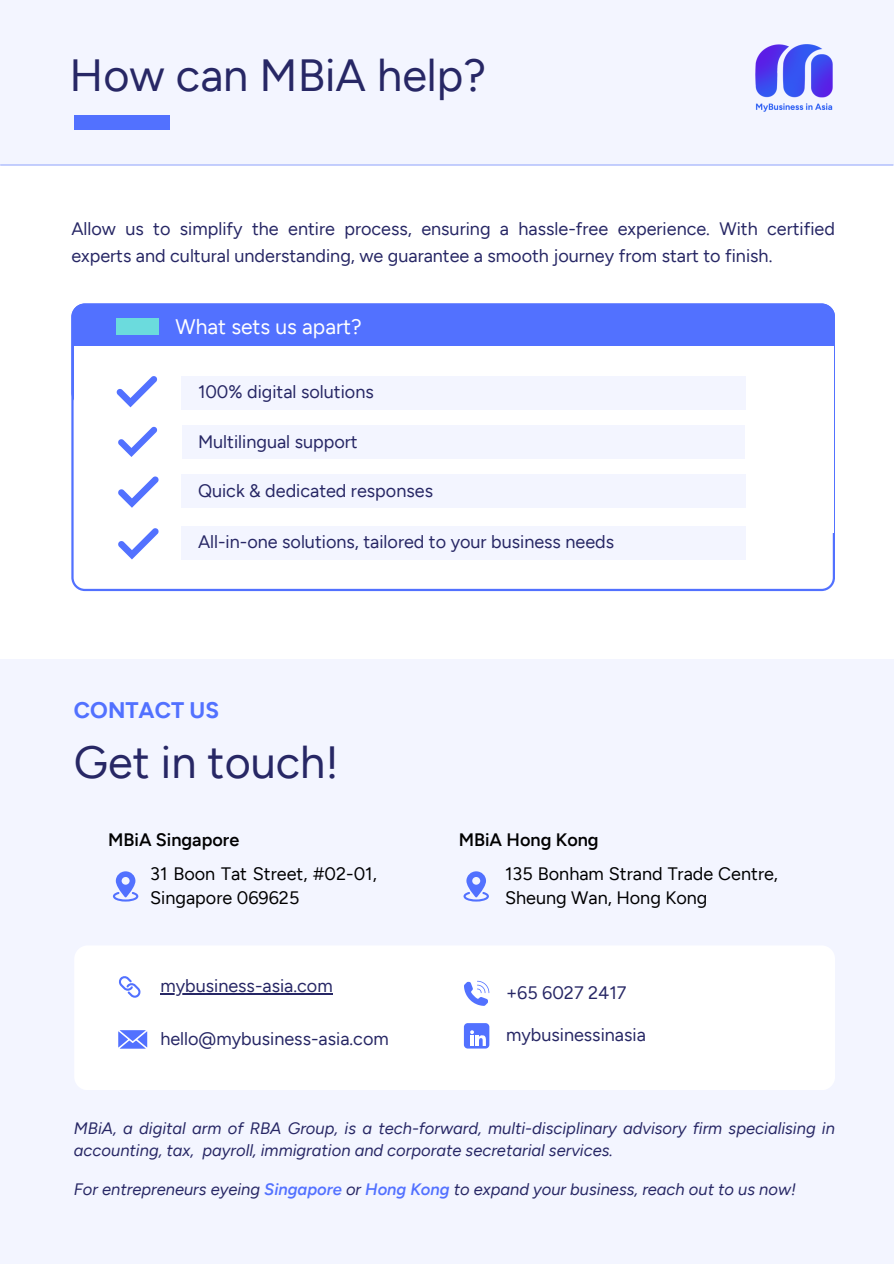
<style>
.page{position:relative;width:894px;height:1264px;background:#fff}
.page>*{position:absolute;margin:0;border:0;box-sizing:border-box;transform-origin:0 0}
.t1{font:45px "Oak Sans";color:#272765}
.t2{font:700 22.5px "Oak Sans";color:#5271ff}
.t3{font:21px "Oak Sans";color:#fff}
.t4{font:18px/27px "Oak Sans";color:#272765}
.t5{font:18px/24.8px "Oak Sans";color:#000}
.t6{font:600 18px "Oak Sans";color:#000}
.t7{font:italic 16.5px/22.5px "Oak Sans";color:#272765}
.s1{font-weight:600;color:#5271ff}
</style>
<div class="page">
<div style="left:0;top:1px;width:893px;height:164px;background:#f3f5ff"></div>
<hr style="left:1px;top:164px;width:891px;height:1px;background:#9aacfd">
<svg style="left:71px;top:303px;width:763px;height:288px"></svg>
<div style="left:71px;top:303px;width:763px;height:103px;background:#5271ff;border-radius:14px"></div>
<div style="left:74px;top:346px;width:759px;height:187px;background:#fff"></div>
<svg style="left:116px;top:376px;width:41px;height:31px"></svg>
<svg style="left:118px;top:426px;width:39px;height:31px"></svg>
<svg style="left:118px;top:476px;width:41px;height:31px"></svg>
<svg style="left:118px;top:528px;width:41px;height:31px"></svg>
<div style="left:181px;top:376px;width:564px;height:33px;background:#f3f5ff"></div>
<div style="left:182px;top:425px;width:563px;height:33px;background:#f3f5ff"></div>
<div style="left:181px;top:474px;width:564px;height:34px;background:#f3f5ff"></div>
<div style="left:181px;top:525px;width:564px;height:34px;background:#f3f5ff"></div>
<div style="left:116px;top:318px;width:43px;height:17px;background:#6bdbdd"></div>
<div style="left:0;top:658px;width:893px;height:605px;background:#f3f5ff"></div>
<div style="left:74px;top:945px;width:760px;height:145px;background:#fff;border-radius:14px"></div>
<svg style="left:464px;top:980px;width:25px;height:25px"></svg>
<svg style="left:119px;top:976px;width:22px;height:21px"></svg>
<svg style="left:118px;top:1030px;width:29px;height:18px"></svg>
<div style="left:74px;top:115px;width:96px;height:15px;background:#5271ff"></div>
<img style="left:755px;top:44px;width:78px;height:68px">
<svg style="left:113px;top:871px;width:25px;height:30px"></svg>
<svg style="left:463px;top:871px;width:26px;height:30px"></svg>
<div style="left:464px;top:1023px;width:25px;height:25px;background:#5271ff;border-radius:4px"></div>
<svg style="left:470px;top:1030px;width:16px;height:15px"></svg>
<hr style="left:160px;top:993px;width:172px;height:1px;background:#272765">
<p class="t1" style="left:70px;top:49px;width:418px">How can MBiA help?</p>
<p class="t4" style="left:71px;top:215px;width:765px">Allow us to simplify the entire process, ensuring a hassle-free experience. With certified experts and cultural understanding, we guarantee a smooth journey from start to finish.</p>
<h1 class="t3" style="left:175px;top:314px;width:187px">What sets us apart?</h1>
<p class="t4" style="left:198px;top:378px;width:177px">100% digital solutions</p>
<p class="t4" style="left:198px;top:427px;width:161px">Multilingual support</p>
<p class="t4" style="left:198px;top:477px;width:236px">Quick &amp; dedicated responses</p>
<h2 class="t4" style="left:198px;top:528px;width:417px">All-in-one solutions, tailored to your business needs</h2>
<h4 class="t2" style="left:74px;top:697px;width:147px">CONTACT US</h4>
<p class="t1" style="left:74px;top:735px;width:266px">Get in touch!</p>
<p class="t6" style="left:108px;top:828px;width:133px">MBiA Singapore</p>
<p class="t5" style="left:150px;top:861px;width:228px">31 Boon Tat Street, #02-01,<br>Singapore 069625</p>
<p class="t4" style="left:160px;top:972px;width:174px">mybusiness-asia.com</p>
<p class="t4" style="left:160px;top:1025px;width:230px">hello@mybusiness-asia.com</p>
<p class="t6" style="left:458px;top:828px;width:141px">MBiA Hong Kong</p>
<p class="t5" style="left:505px;top:861px;width:274px">135 Bonham Strand Trade Centre,<br>Sheung Wan, Hong Kong</p>
<h3 class="t4" style="left:506px;top:979px;width:122px">+65 6027 2417</h3>
<p class="t4" style="left:506px;top:1021px;width:141px">mybusinessinasia</p>
<p class="t7" style="left:74px;top:1116px;width:762px">MBiA, a digital arm of RBA Group, is a tech-forward, multi-disciplinary advisory firm specialising in accounting, tax, payroll, immigration and corporate secretarial services.</p>
<h4 class="t7" style="left:74px;top:1177px;width:723px">For entrepreneurs eyeing <span class="s1">Singapore</span> or <span class="s1">Hong Kong</span> to expand your business, reach out to us now!</h4>
</div>
